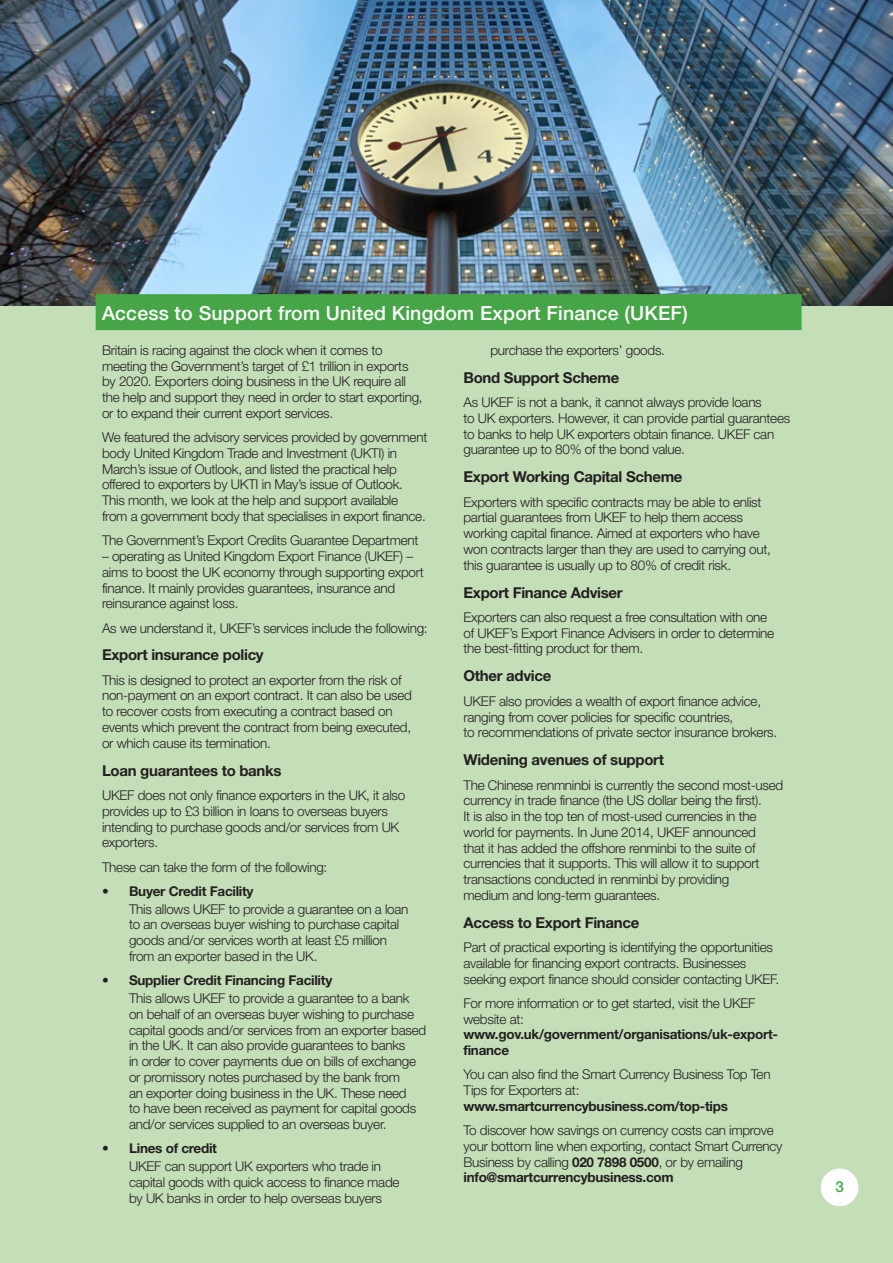
<style>
.page{position:relative;width:893px;height:1263px;background:#c4deb8}
.page>*{position:absolute;margin:0;border:0;box-sizing:border-box;transform-origin:0 0}
.t1{font:500 19.5px "Helvetica Neue LT Std";letter-spacing:.01em;color:#fff}
.t2{font:500 15.15px "Helvetica Neue LT Std";color:#46a647}
.t3{font:700 15px "Helvetica Neue LT Std";letter-spacing:-.02em;color:#231f20}
.t4{font:300 13.5px/15.8px "Helvetica Neue LT Std";letter-spacing:-.02em;color:#231f20}
.t5{font:700 13.5px/15.8px "Helvetica Neue LT Std";letter-spacing:-.02em;color:#231f20}
.s1{font-weight:700}
</style>
<div class="page">
<img style="left:0;top:0;width:893px;height:306px">
<div style="left:96px;top:294px;width:705px;height:36px;background:#46a647"></div>
<div style="left:821px;top:1168px;width:37px;height:38px;background:#fff;border-radius:50%"></div>
<h1 class="t1" style="left:102px;top:301px;width:587px">Access to Support from United Kingdom Export Finance (UKEF)</h1>
<p class="t4" style="left:102px;top:342px;width:322px">Britain is racing against the clock when it comes to meeting the Government’s target of £1 trillion in exports by 2020. Exporters doing business in the UK require all the help and support they need in order to start exporting, or to expand their current export services.</p>
<p class="t4" style="left:102px;top:429px;width:327px">We featured the advisory services provided by government body United Kingdom Trade and Investment (UKTI) in March’s issue of Outlook, and listed the practical help offered to exporters by UKTI in May’s issue of Outlook.<br>This month, we look at the help and support available<br>from a government body that specialises in export finance.</p>
<p class="t4" style="left:102px;top:532px;width:318px">The Government’s Export Credits Guarantee Department</p>
<p class="t4" style="left:102px;top:548px;width:323px">– operating as United Kingdom Export Finance (UKEF) – aims to boost the UK economy through supporting export finance. It mainly provides guarantees, insurance and reinsurance against loss.</p>
<p class="t4" style="left:102px;top:620px;width:327px">As we understand it, UKEF’s services include the following:</p>
<p class="t3" style="left:102px;top:646px;width:163px">Export insurance policy</p>
<p class="t4" style="left:102px;top:672px;width:311px">This is designed to protect an exporter from the risk of non-payment on an export contract. It can also be used to recover costs from executing a contract based on events which prevent the contract from being executed, or which cause its termination.</p>
<p class="t3" style="left:102px;top:761px;width:181px">Loan guarantees to banks</p>
<p class="t4" style="left:102px;top:787px;width:305px">UKEF does not only finance exporters in the UK, it also provides up to £3 billion in loans to overseas buyers intending to purchase goods and/or services from UK exporters.</p>
<p class="t4" style="left:102px;top:858px;width:227px">These can take the form of the following:</p>
<p class="t4" style="left:129px;top:882px;width:281px;line-height:17.9px;text-indent:-27px">• <span class="s1">Buyer Credit Facility<br></span>This allows UKEF to provide a guarantee on a loan</p>
<p class="t4" style="left:129px;top:916px;width:272px">to an overseas buyer wishing to purchase capital goods and/or services worth at least £5 million from an exporter based in the UK.</p>
<p class="t4" style="left:129px;top:971px;width:282px;line-height:17.9px;text-indent:-27px">• <span class="s1">Supplier Credit Financing Facility<br></span>This allows UKEF to provide a guarantee to a bank</p>
<p class="t4" style="left:129px;top:1006px;width:299px">on behalf of an overseas buyer wishing to purchase capital goods and/or services from an exporter based in the UK. It can also provide guarantees to banks<br>in order to cover payments due on bills of exchange or promissory notes purchased by the bank from<br>an exporter doing business in the UK. These need<br>to have been received as payment for capital goods and/or services supplied to an overseas buyer.</p>
<p class="t4" style="left:129px;top:1139px;width:253px;line-height:17.9px;text-indent:-27px">• <span class="s1">Lines of credit<br></span>UKEF can support UK exporters who trade in</p>
<p class="t4" style="left:129px;top:1174px;width:272px">capital goods with quick access to finance made by UK banks in order to help overseas buyers</p>
<p class="t4" style="left:490px;top:342px;width:176px">purchase the exporters’ goods.</p>
<p class="t3" style="left:463px;top:368px;width:158px">Bond Support Scheme</p>
<p class="t4" style="left:463px;top:394px;width:328px">As UKEF is not a bank, it cannot always provide loans<br>to UK exporters. However, it can provide partial guarantees to banks to help UK exporters obtain finance. UKEF can guarantee up to 80% of the bond value.</p>
<p class="t3" style="left:463px;top:468px;width:221px">Export Working Capital Scheme</p>
<p class="t4" style="left:463px;top:494px;width:309px">Exporters with specific contracts may be able to enlist partial guarantees from UKEF to help them access working capital finance. Aimed at exporters who have won contracts larger than they are used to carrying out, this guarantee is usually up to 80% of credit risk.</p>
<p class="t3" style="left:463px;top:583px;width:161px">Export Finance Adviser</p>
<p class="t4" style="left:463px;top:609px;width:312px">Exporters can also request a free consultation with one of UKEF’s Export Finance Advisers in order to determine the best-fitting product for them.</p>
<p class="t3" style="left:463px;top:667px;width:89px">Other advice</p>
<p class="t4" style="left:463px;top:693px;width:315px">UKEF also provides a wealth of export finance advice, ranging from cover policies for specific countries,<br>to recommendations of private sector insurance brokers.</p>
<p class="t3" style="left:463px;top:751px;width:202px">Widening avenues of support</p>
<p class="t4" style="left:463px;top:776px;width:321px">The Chinese renmninbi is currently the second most-used currency in trade finance (the US dollar being the first).<br>It is also in the top ten of most-used currencies in the world for payments. In June 2014, UKEF announced<br>that it has added the offshore renminbi to the suite of currencies that it supports. This will allow it to support transactions conducted in renminbi by providing<br>medium and long-term guarantees.</p>
<p class="t3" style="left:463px;top:913px;width:177px">Access to Export Finance</p>
<p class="t4" style="left:463px;top:939px;width:317px">Part of practical exporting is identifying the opportunities available for financing export contracts. Businesses seeking export finance should consider contacting UKEF.</p>
<p class="t4" style="left:463px;top:995px;width:294px">For more information or to get started, visit the UKEF website at:</p>
<p class="t5" style="left:463px;top:1026px;width:316px">www.gov.uk/government/organisations/uk-export&shy;finance</p>
<p class="t4" style="left:463px;top:1066px;width:309px">You can also find the Smart Currency Business Top Ten<br>Tips for Exporters at:</p>
<p class="t5" style="left:463px;top:1098px;width:266px">www.smartcurrencybusiness.com/top-tips</p>
<p class="t4" style="left:463px;top:1122px;width:321px">To discover how savings on currency costs can improve your bottom line when exporting, contact Smart Currency Business by calling <span class="s1">020 7898 0500</span>, or by emailing <span class="s1">info@smartcurrencybusiness.com</span></p>
<p class="t2" style="left:835px;top:1178px;width:10px">3</p>
</div>
